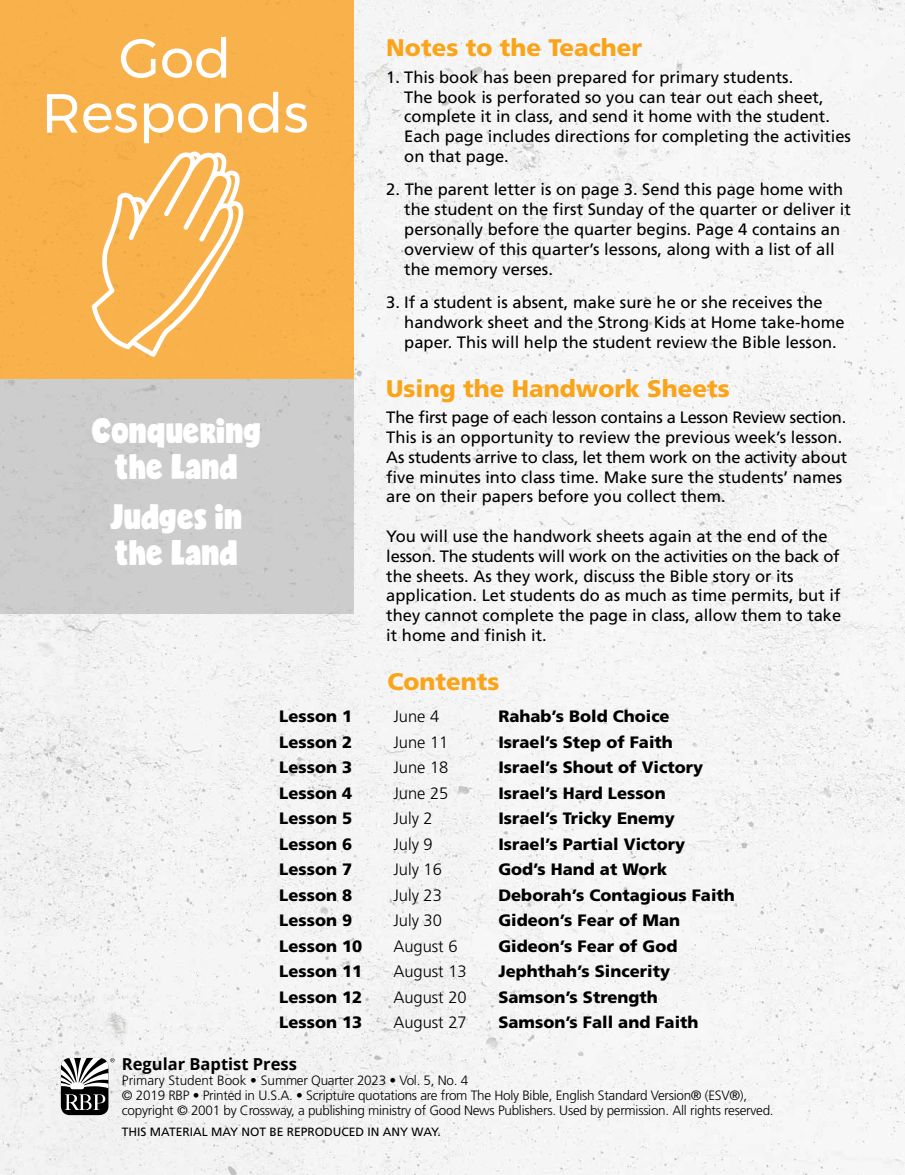
<style>
.page{position:relative;width:905px;height:1175px;background:#fff}
.page>*{position:absolute;margin:0;border:0;box-sizing:border-box;transform-origin:0 0}
.t1{font:33px/36px "Candy";color:#fff;text-align:center;scale:.95 1}
.t2{font:900 24px "Frutiger LT Std";color:#faa41a}
.t3{font:16.5px/19.8px "Frutiger LT Std";color:#000}
.t4{font:900 16.5px "Frutiger LT Std";color:#000}
.t5{font:300 16.5px "Frutiger LT Std";color:#000}
.t6{font:700 16.5px "Open Sans";color:#000}
.t7{font:300 13.5px/15px "Frutiger LT Std";letter-spacing:-.02em;color:#000}
.t8{font:12px "Frutiger LT Std";color:#000}
</style>
<div class="page">
<div style="left:354px;top:0;width:284px;height:320px;background:#f5f5f5"></div>
<div style="left:638px;top:0;width:266px;height:1174px;background:#f6f6f6"></div>
<div style="left:319px;top:320px;width:320px;height:854px;background:#f5f5f5"></div>
<img style="left:0;top:613px;width:319px;height:561px">
<div style="left:61px;top:1057px;width:47px;height:58px;background:#000;border-radius:9px"></div>
<div style="left:70px;top:1084px;width:14px;height:5px;background:#fff;border-radius:2px"></div>
<svg style="left:65px;top:1094px;width:40px;height:16px"></svg>
<svg style="left:61px;top:1057px;width:54px;height:31px"></svg>
<img style="left:0;top:0;width:354px;height:613px">
<svg style="left:47px;top:92px;width:260px;height:51px"></svg>
<svg style="left:121px;top:37px;width:105px;height:41px"></svg>
<svg style="left:92px;top:151px;width:151px;height:206px;background:#f9bd67"></svg>
<h1 class="t1" style="left:92px;top:414px;width:179px">Conquering the Land</h1>
<h1 class="t1" style="left:111px;top:500px;width:140px;text-align:left">Judges in the Land</h1>
<h2 class="t2" style="left:386px;top:33px;width:257px">Notes to the Teacher</h2>
<p class="t3" style="left:404px;top:67px;width:448px;text-indent:-18px">1. This book has been prepared for primary students.<br>The book is perforated so you can tear out each sheet, complete it in class, and send it home with the student.<br>Each page includes directions for completing the activities on that page.</p>
<p class="t3" style="left:404px;top:180px;width:448px;text-indent:-18px">2. The parent letter is on page 3. Send this page home with the student on the first Sunday of the quarter or deliver it personally before the quarter begins. Page 4 contains an overview of this quarter’s lessons, along with a list of all the memory verses.</p>
<p class="t3" style="left:404px;top:292px;width:442px;text-indent:-18px">3. If a student is absent, make sure he or she receives the handwork sheet and the Strong Kids at Home take-home paper. This will help the student review the Bible lesson.</p>
<h2 class="t2" style="left:386px;top:374px;width:345px">Using the Handwork Sheets</h2>
<p class="t3" style="left:386px;top:407px;width:462px">The first page of each lesson contains a Lesson Review section.<br>This is an opportunity to review the previous week’s lesson.<br>As students arrive to class, let them work on the activity about five minutes into class time. Make sure the students’ names are on their papers before you collect them.</p>
<p class="t3" style="left:386px;top:526px;width:456px">You will use the handwork sheets again at the end of the lesson. The students will work on the activities on the back of the sheets. As they work, discuss the Bible story or its application. Let students do as much as time permits, but if they cannot complete the page in class, allow them to take it home and finish it.</p>
<h2 class="t2" style="left:387px;top:667px;width:114px">Contents</h2>
<p class="t4" style="left:279px;top:706px;width:74px">Lesson 1</p>
<p class="t5" style="left:393px;top:707px;width:47px">June 4</p>
<p class="t4" style="left:498px;top:706px;width:173px">Rahab’s Bold Choice</p>
<p class="t4" style="left:279px;top:731px;width:74px">Lesson 2</p>
<p class="t5" style="left:393px;top:732px;width:57px">June 11</p>
<p class="t4" style="left:498px;top:731px;width:176px">Israel’s Step of Faith</p>
<p class="t4" style="left:279px;top:757px;width:74px">Lesson 3</p>
<p class="t5" style="left:393px;top:758px;width:57px">June 18</p>
<p class="t4" style="left:498px;top:757px;width:206px">Israel’s Shout of Victory</p>
<p class="t4" style="left:279px;top:782px;width:74px">Lesson 4</p>
<p class="t5" style="left:393px;top:783px;width:57px">June 25</p>
<p class="t4" style="left:498px;top:782px;width:169px">Israel’s Hard Lesson</p>
<p class="t4" style="left:279px;top:808px;width:74px">Lesson 5</p>
<p class="t5" style="left:393px;top:809px;width:41px">July 2</p>
<p class="t4" style="left:498px;top:808px;width:178px">Israel’s Tricky Enemy</p>
<p class="t4" style="left:279px;top:833px;width:74px">Lesson 6</p>
<p class="t5" style="left:393px;top:834px;width:41px">July 9</p>
<p class="t4" style="left:498px;top:833px;width:188px">Israel’s Partial Victory</p>
<p class="t4" style="left:279px;top:859px;width:74px">Lesson 7</p>
<p class="t5" style="left:393px;top:860px;width:50px">July 16</p>
<p class="t4" style="left:498px;top:859px;width:170px">God’s Hand at Work</p>
<p class="t4" style="left:279px;top:884px;width:74px">Lesson 8</p>
<p class="t5" style="left:393px;top:885px;width:50px">July 23</p>
<p class="t4" style="left:498px;top:884px;width:238px">Deborah’s Contagious Faith</p>
<p class="t4" style="left:279px;top:910px;width:74px">Lesson 9</p>
<p class="t5" style="left:393px;top:911px;width:50px">July 30</p>
<p class="t4" style="left:498px;top:910px;width:183px">Gideon’s Fear of Man</p>
<p class="t4" style="left:279px;top:935px;width:85px">Lesson 10</p>
<p class="t5" style="left:393px;top:936px;width:66px">August 6</p>
<p class="t4" style="left:498px;top:935px;width:181px">Gideon’s Fear of God</p>
<p class="t4" style="left:279px;top:961px;width:85px">Lesson 11</p>
<p class="t5" style="left:393px;top:962px;width:75px">August 13</p>
<p class="t4" style="left:498px;top:961px;width:173px">Jephthah’s Sincerity</p>
<p class="t4" style="left:279px;top:986px;width:85px">Lesson 12</p>
<p class="t5" style="left:393px;top:987px;width:75px">August 20</p>
<p class="t4" style="left:498px;top:986px;width:161px">Samson’s Strength</p>
<p class="t4" style="left:279px;top:1012px;width:85px">Lesson 13</p>
<p class="t5" style="left:393px;top:1013px;width:75px">August 27</p>
<p class="t4" style="left:498px;top:1012px;width:202px">Samson’s Fall and Faith</p>
<p class="t6" style="left:122px;top:1052px;width:176px">Regular Baptist Press</p>
<p class="t7" style="left:122px;top:1072px;width:653px">Primary Student Book • Summer Quarter 2023 • Vol. 5, No. 4<br>© 2019 RBP • Printed in U.S.A. • Scripture quotations are from The Holy Bible, English Standard Version® (ESV®), copyright © 2001 by Crossway, a publishing ministry of Good News Publishers. Used by permission. All rights reserved.</p>
<p class="t8" style="left:122px;top:1124px;width:320px">THIS MATERIAL MAY NOT BE REPRODUCED IN ANY WAY.</p>
</div>
